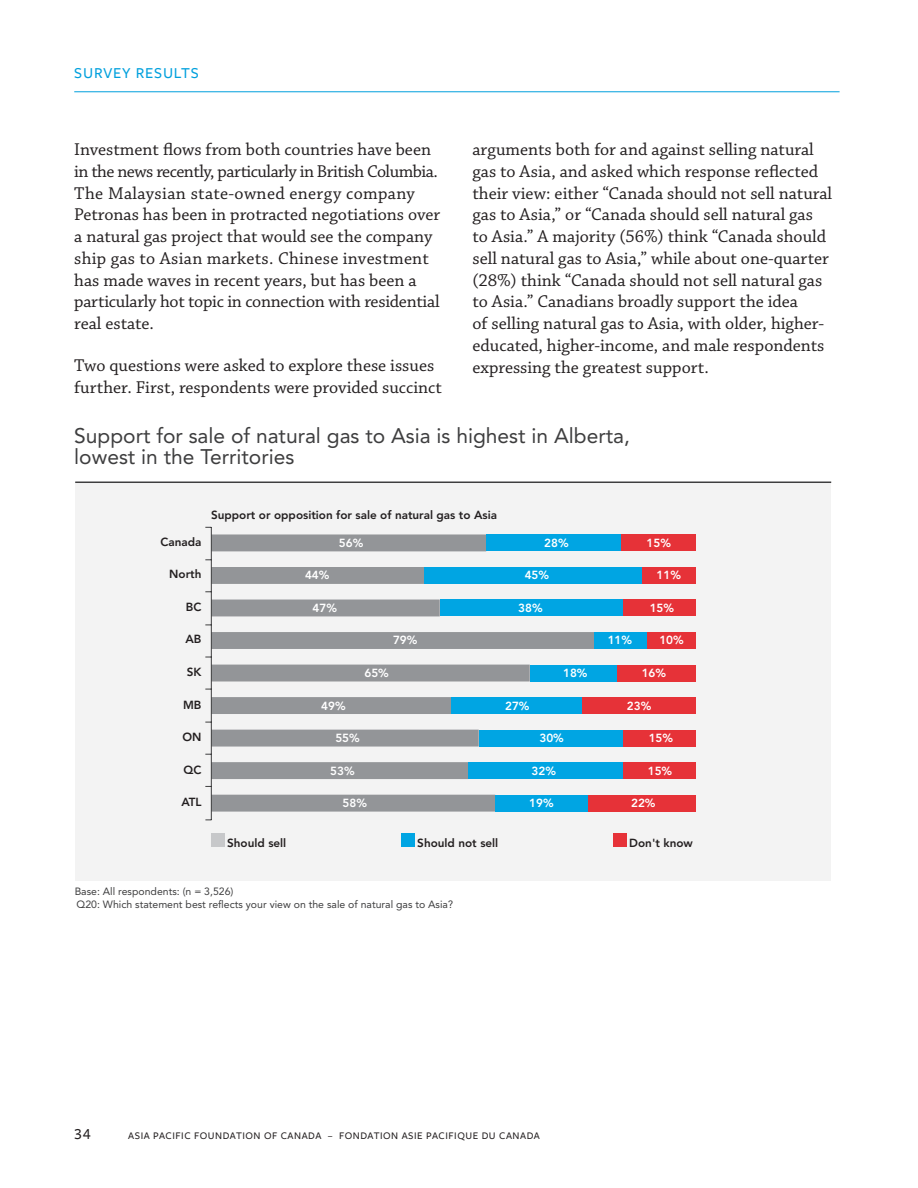
<style>
.page{position:relative;width:918px;height:1188px;background:#fff}
.page>*{position:absolute;margin:0;border:0;box-sizing:border-box;transform-origin:0 0}
.t1{font:21px/21px "Avenir LT Std";color:#3e3e3f}
.APFC_basic_paragraph{font:18px/21.8px "Chaparral Pro";color:#231f20}
.Page_Header{font:500 15.75px "Freight Sans Pro";letter-spacing:.05em;color:#00a0dd}
.t2{font:500 15.75px "Freight Sans Pro";color:#231f20}
.t3{font:800 11.7px "Avenir LT Std";color:#231f20}
.t4{font:800 11.7px "Avenir LT Std";color:#fff}
.t5{font:10.5px/12.6px "Avenir LT Std";color:#3e3e3f}
.t6{font:500 10.5px "Freight Sans Pro";letter-spacing:.05em;color:#231f20}
</style>
<div class="page">
<hr style="left:74px;top:91px;width:766px;height:1px;background:#00a0dd">
<div style="left:75px;top:482px;width:756px;height:398px;background:#f3f3f3"></div>
<hr style="left:75px;top:482px;width:756px;height:1px;background:#3e3e3f">
<div style="left:211px;top:834px;width:14px;height:13px;background:#c7c8ca"></div>
<div style="left:402px;top:834px;width:13px;height:13px;background:#00a5e3"></div>
<div style="left:614px;top:834px;width:13px;height:13px;background:#e63238"></div>
<div style="left:212px;top:534px;width:274px;height:17px;background:#939598"></div>
<div style="left:486px;top:534px;width:136px;height:17px;background:#00a5e3"></div>
<div style="left:622px;top:534px;width:74px;height:17px;background:#e63238"></div>
<div style="left:212px;top:567px;width:213px;height:17px;background:#939598"></div>
<div style="left:425px;top:567px;width:218px;height:17px;background:#00a5e3"></div>
<div style="left:643px;top:567px;width:53px;height:17px;background:#e63238"></div>
<div style="left:212px;top:600px;width:228px;height:16px;background:#939598"></div>
<div style="left:440px;top:600px;width:183px;height:16px;background:#00a5e3"></div>
<div style="left:623px;top:600px;width:73px;height:16px;background:#e63238"></div>
<div style="left:212px;top:697px;width:240px;height:17px;background:#939598"></div>
<div style="left:452px;top:697px;width:131px;height:17px;background:#00a5e3"></div>
<div style="left:583px;top:697px;width:113px;height:17px;background:#e63238"></div>
<div style="left:212px;top:730px;width:267px;height:17px;background:#939598"></div>
<div style="left:479px;top:730px;width:144px;height:17px;background:#00a5e3"></div>
<div style="left:623px;top:730px;width:73px;height:17px;background:#e63238"></div>
<div style="left:212px;top:762px;width:256px;height:17px;background:#939598"></div>
<div style="left:468px;top:762px;width:155px;height:17px;background:#00a5e3"></div>
<div style="left:623px;top:762px;width:73px;height:17px;background:#e63238"></div>
<div style="left:212px;top:795px;width:283px;height:17px;background:#939598"></div>
<div style="left:495px;top:795px;width:94px;height:17px;background:#00a5e3"></div>
<div style="left:589px;top:795px;width:107px;height:17px;background:#e63238"></div>
<div style="left:212px;top:632px;width:382px;height:17px;background:#939598"></div>
<div style="left:594px;top:632px;width:53px;height:17px;background:#00a5e3"></div>
<div style="left:647px;top:632px;width:49px;height:17px;background:#e63238"></div>
<div style="left:212px;top:665px;width:318px;height:16px;background:#939598"></div>
<div style="left:530px;top:665px;width:87px;height:16px;background:#00a5e3"></div>
<div style="left:617px;top:665px;width:79px;height:16px;background:#e63238"></div>
<hr style="left:211px;top:527px;width:1px;height:293px;background:#3e3e3f">
<p class="Page_Header" style="left:74px;top:62px;width:126px">SURVEY RESULTS</p>
<p class="APFC_basic_paragraph" style="left:74px;top:139px;width:368px">Investment flows from both countries have been in the news recently, particularly in British Columbia.<br>The Malaysian state-owned energy company Petronas has been in protracted negotiations over a natural gas project that would see the company ship gas to Asian markets. Chinese investment has made waves in recent years, but has been a particularly hot topic in connection with residential real estate.</p>
<p class="APFC_basic_paragraph" style="left:74px;top:355px;width:369px">Two questions were asked to explore these issues further. First, respondents were provided succinct</p>
<p class="APFC_basic_paragraph" style="left:472px;top:139px;width:361px">arguments both for and against selling natural gas to Asia, and asked which response reflected their view: either “Canada should not sell natural gas to Asia,” or “Canada should sell natural gas to Asia.” A majority (56%) think “Canada should sell natural gas to Asia,” while about one-quarter (28%) think “Canada should not sell natural gas to Asia.” Canadians broadly support the idea<br>of selling natural gas to Asia, with older, higher&shy;educated, higher-income, and male respondents expressing the greatest support.</p>
<p class="t1" style="left:74px;top:425px;width:557px">Support for sale of natural gas to Asia is highest in Alberta, lowest in the Territories</p>
<p class="t3" style="left:161px;top:535px;width:42px">Canada</p>
<p class="t3" style="left:169px;top:567px;width:34px">North</p>
<p class="t3" style="left:186px;top:600px;width:17px">BC</p>
<p class="t3" style="left:185px;top:632px;width:18px">AB</p>
<p class="t3" style="left:187px;top:665px;width:16px">SK</p>
<p class="t3" style="left:183px;top:698px;width:20px">MB</p>
<p class="t3" style="left:182px;top:730px;width:21px">ON</p>
<p class="t3" style="left:184px;top:763px;width:19px">QC</p>
<p class="t3" style="left:181px;top:795px;width:22px">ATL</p>
<p class="t3" style="left:211px;top:508px;width:287px">Support or opposition for sale of natural gas to Asia</p>
<p class="t4" style="left:339px;top:536px;width:26px">56%</p>
<p class="t4" style="left:544px;top:536px;width:26px">28%</p>
<p class="t4" style="left:647px;top:536px;width:26px">15%</p>
<p class="t4" style="left:305px;top:568px;width:26px">44%</p>
<p class="t4" style="left:525px;top:568px;width:26px">45%</p>
<p class="t4" style="left:657px;top:568px;width:26px">11%</p>
<p class="t4" style="left:313px;top:601px;width:26px">47%</p>
<p class="t4" style="left:518px;top:601px;width:26px">38%</p>
<p class="t4" style="left:650px;top:601px;width:26px">15%</p>
<p class="t4" style="left:393px;top:633px;width:26px">79%</p>
<p class="t4" style="left:608px;top:633px;width:26px">11%</p>
<p class="t4" style="left:659px;top:633px;width:26px">10%</p>
<p class="t4" style="left:364px;top:666px;width:26px">65%</p>
<p class="t4" style="left:563px;top:666px;width:26px">18%</p>
<p class="t4" style="left:642px;top:666px;width:26px">16%</p>
<p class="t4" style="left:321px;top:699px;width:26px">49%</p>
<p class="t4" style="left:505px;top:699px;width:26px">27%</p>
<p class="t4" style="left:627px;top:699px;width:26px">23%</p>
<p class="t4" style="left:335px;top:731px;width:26px">55%</p>
<p class="t4" style="left:539px;top:731px;width:26px">30%</p>
<p class="t4" style="left:649px;top:731px;width:26px">15%</p>
<p class="t4" style="left:330px;top:764px;width:26px">53%</p>
<p class="t4" style="left:532px;top:764px;width:26px">32%</p>
<p class="t4" style="left:648px;top:764px;width:26px">15%</p>
<p class="t4" style="left:343px;top:796px;width:26px">58%</p>
<p class="t4" style="left:529px;top:796px;width:26px">19%</p>
<p class="t4" style="left:631px;top:796px;width:26px">22%</p>
<p class="t3" style="left:227px;top:836px;width:61px">Should sell</p>
<p class="t3" style="left:417px;top:836px;width:83px">Should not sell</p>
<p class="t3" style="left:629px;top:836px;width:65px">Don't know</p>
<p class="t5" style="left:75px;top:885px;width:380px">Base: All respondents: (n = 3,526)<br>Q20: Which statement best reflects your view on the sale of natural gas to Asia?</p>
<p class="t2" style="left:74px;top:1124px;width:18px">34</p>
<p class="t6" style="left:128px;top:1129px;width:413px">ASIA PACIFIC FOUNDATION OF CANADA – FONDATION ASIE PACIFIQUE DU CANADA</p>
</div>
